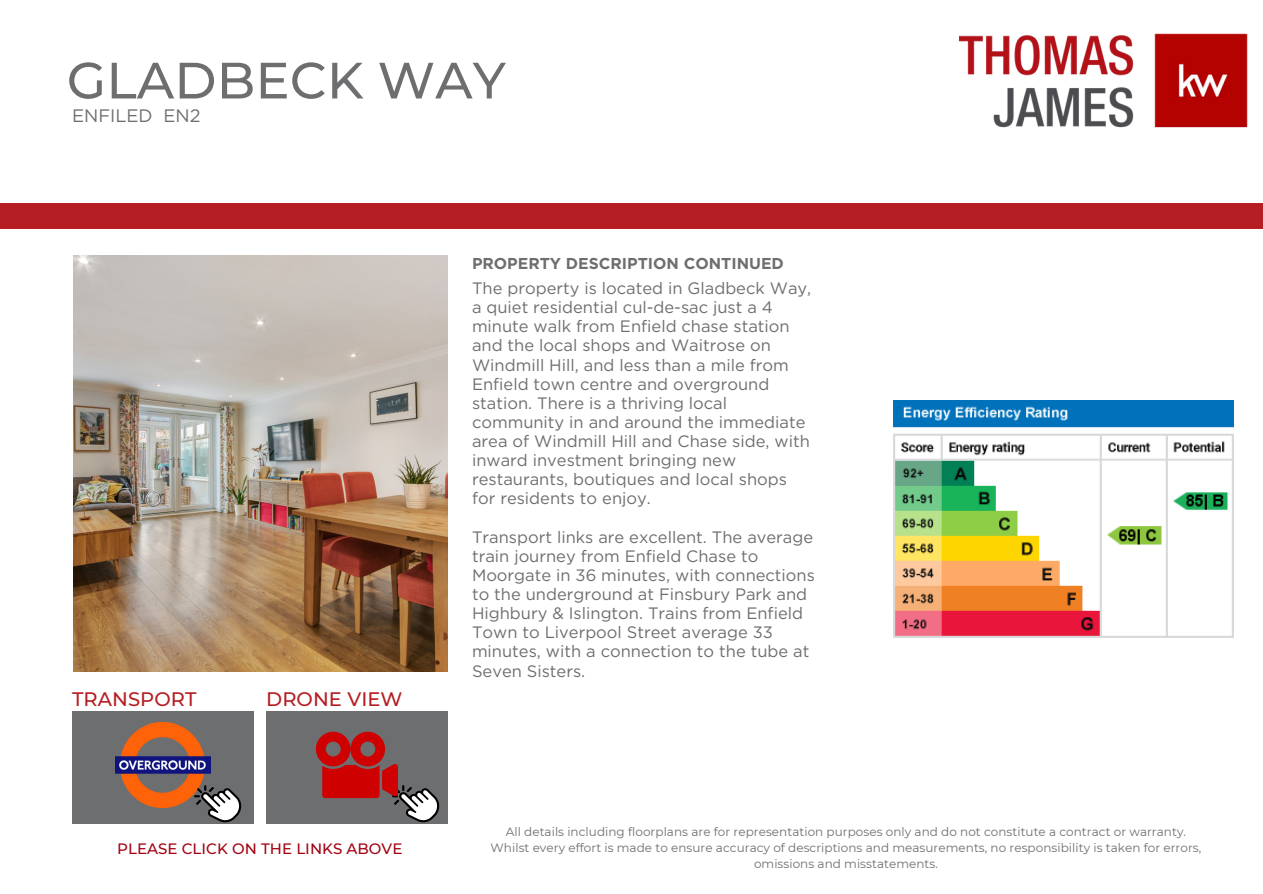
<style>
.page{position:relative;width:1263px;height:894px;background:#fff}
.page>*{position:absolute;margin:0;border:0;box-sizing:border-box;transform-origin:0 0}
.t1{font:500 51px "Montserrat";letter-spacing:.005em;color:#6d6e70}
.t2{font:500 19.5px "Montserrat";letter-spacing:.005em;color:#b51f24}
.t3{font:18px "Gotham";color:#6d6e70}
.t4{font:16.5px/19px "Gotham";color:#6d6e70}
.t5{font:700 15.75px "Gotham";color:#6d6e70}
.t6{font:500 15px "Montserrat";letter-spacing:.005em;color:#a40112}
.t7{font:12px/16px "Montserrat";letter-spacing:.005em;color:#6d6e70;text-align:center}
</style>
<div class="page">
<div style="left:0;top:203px;width:1262px;height:26px;background:#b51f24"></div>
<img style="left:959px;top:33px;width:289px;height:95px">
<img style="left:73px;top:255px;width:375px;height:416px">
<div style="left:72px;top:711px;width:181px;height:113px;background:#6d6e70"></div>
<div style="left:266px;top:711px;width:181px;height:113px;background:#6d6e70"></div>
<img style="left:116px;top:722px;width:94px;height:84px">
<svg style="left:194px;top:784px;width:47px;height:38px"></svg>
<svg style="left:316px;top:731px;width:123px;height:91px"></svg>
<img style="left:894px;top:401px;width:339px;height:236px">
<p class="t1" style="left:67px;top:49px;width:440px">GLADBECK WAY</p>
<p class="t3" style="left:72px;top:105px;width:130px">ENFILED EN2</p>
<p class="t5" style="left:472px;top:254px;width:313px">PROPERTY DESCRIPTION CONTINUED</p>
<p class="t2" style="left:72px;top:686px;width:126px">TRANSPORT</p>
<p class="t2" style="left:266px;top:686px;width:138px">DRONE VIEW</p>
<p class="t6" style="left:117px;top:839px;width:287px">PLEASE CLICK ON THE LINKS ABOVE</p>
<p class="t4" style="left:472px;top:278px;width:341px">The property is located in Gladbeck Way, a quiet residential cul-de-sac just a 4 minute walk from Enfield chase station and the local shops and Waitrose on Windmill Hill, and less than a mile from Enfield town centre and overground station. There is a thriving local community in and around the immediate area of Windmill Hill and Chase side, with inward investment bringing new restaurants, boutiques and local shops for residents to enjoy.</p>
<p class="t4" style="left:472px;top:527px;width:344px">Transport links are excellent. The average train journey from Enfield Chase to Moorgate in 36 minutes, with connections to the underground at Finsbury Park and Highbury &amp; Islington. Trains from Enfield Town to Liverpool Street average 33 minutes, with a connection to the tube at Seven Sisters.</p>
<p class="t7" style="left:491px;top:823px;width:712px">All details including floorplans are for representation purposes only and do not constitute a contract or warranty.<br>Whilst every effort is made to ensure accuracy of descriptions and measurements, no responsibility is taken for errors, omissions and misstatements.</p>
</div>
